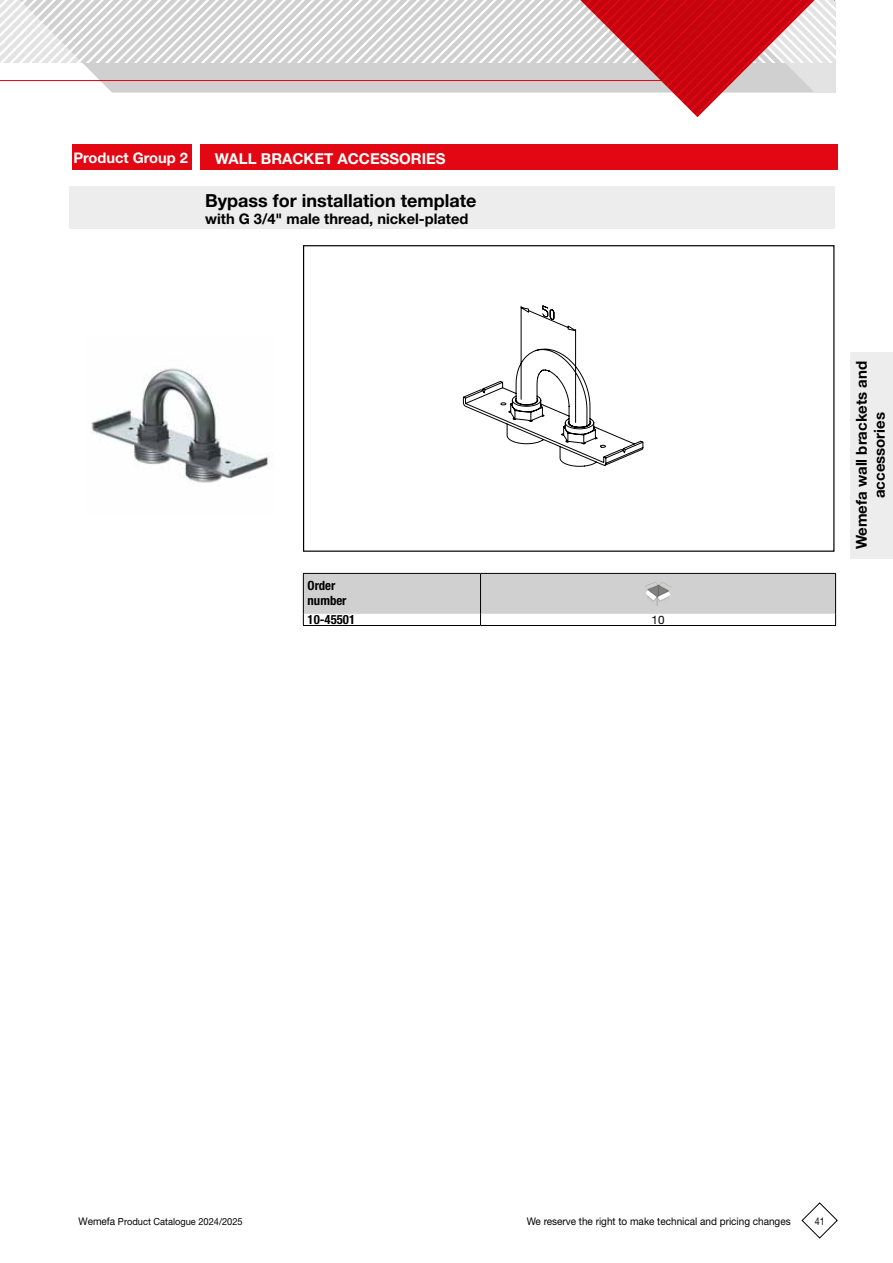
<style>
.page{position:relative;width:893px;height:1263px;background:#fff}
.page>*{position:absolute;margin:0;border:0;box-sizing:border-box;transform-origin:0 0}
.t1{font:700 18px "Helvetica Neue";color:#000}
.t2{font:700 15px/18px "Helvetica Neue";color:#000;text-align:center}
.t3{font:700 15px "Helvetica Neue";color:#fff}
.t4{font:700 14.7px "Helvetica Neue";color:#000}
.t5{font:700 14.7px "Helvetica Neue";color:#fff}
.t6{font:700 condensed 12.75px/15.3px "Helvetica Neue";color:#000}
.t7{font:11.7px "Helvetica Neue";color:#000}
.t8{font:10.5px "Helvetica Neue";color:#000;scale:.95 1}
.t9{font:10.5px "Helvetica Neue";color:#000;scale:.85 1}
.t10{font:9.75px "Helvetica Neue";color:#000;scale:.95 1}
.s1{font-size:10.5px}
</style>
<div class="page">
<div style="left:72px;top:145px;width:119px;height:25px;background:#e30613"></div>
<div style="left:200px;top:145px;width:638px;height:25px;background:#e30613"></div>
<svg style="left:801px;top:1202px;width:37px;height:37px"></svg>
<svg style="left:0;top:0;width:836px;height:117px"></svg>
<div style="left:850px;top:352px;width:43px;height:206px;background:#ededed"></div>
<img style="left:91px;top:368px;width:182px;height:115px">
<div style="left:303px;top:245px;width:531px;height:307px;border:1px solid #000"></div>
<svg style="left:463px;top:305px;width:181px;height:162px"></svg>
<div style="left:69px;top:187px;width:765px;height:42px;background:#ededed"></div>
<svg style="left:303px;top:573px;width:533px;height:52px"></svg>
<hr style="left:303px;top:625px;width:177px;height:1px;background:#000">
<hr style="left:480px;top:625px;width:356px;height:1px;background:#000">
<img style="left:645px;top:581px;width:27px;height:25px">
<h3 class="t5" style="left:73px;top:149px;width:116px">Product Group 2</h3>
<h2 class="t3" style="left:215px;top:149px;width:232px">WALL BRACKET ACCESSORIES</h2>
<h1 class="t1" style="left:205px;top:189px;width:273px">Bypass for installation template</h1>
<h3 class="t4" style="left:205px;top:210px;width:265px">with G 3/4" male thread, nickel-plated</h3>
<p class="t6" style="left:308px;top:577px;width:40px">Order number</p>
<p class="t6" style="left:308px;top:612px;width:49px">10-45501</p>
<p class="t7" style="left:652px;top:613px;width:14px">10</p>
<h2 class="t2" style="left:852px;top:549px;width:190px;rotate:-90deg">Wemefa wall brackets and accessories</h2>
<p class="t10" style="left:78px;top:1216px;width:174px"><span class="s1">Wemefa</span> Product Catalogue 2024/2025</p>
<p class="t8" style="left:527px;top:1215px;width:279px">We reserve the right to make technical and pricing changes</p>
<p class="t9" style="left:815px;top:1214px;width:13px">41</p>
</div>
